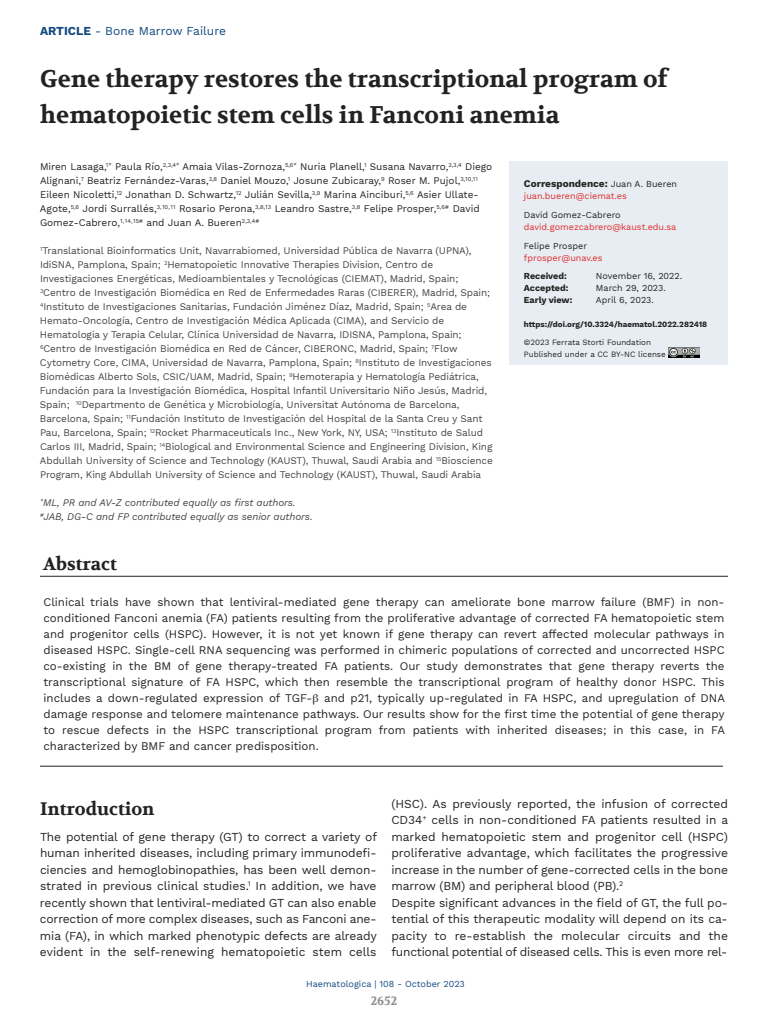
<style>
.page{position:relative;width:768px;height:1024px;background:#fff}
.page>*{position:absolute;margin:0;border:0;box-sizing:border-box;transform-origin:0 0}
.t1{font:700 24px/36px "Volkhov";color:#222221}
.t2{font:700 18px "Volkhov";color:#222221}
.t3{font:12px/16.5px "Work Sans";letter-spacing:-.01em;color:#222221;text-align:justify}
.t4{font:12px "Work Sans";color:#134a80}
.t5{font:700 12px "Volkhov";color:#919190}
.t6{font:11.5px/16px "Work Sans";color:#222221;text-align:justify}
.t7{font:10px/14px "Work Sans";letter-spacing:-.01em;color:#444}
.t8{font:10px/14px "Work Sans";color:#222221}
.t9{font:italic 10px/14px "Work Sans";letter-spacing:-.01em;color:#444}
.t10{font:700 10px "Work Sans";color:#222221}
.t11{font:9px "Work Sans";color:#222221}
.t12{font:9px "Work Sans";color:#e02b2b}
.t13{font:9px "Work Sans";color:#134a80}
.t14{font:700 9px "Work Sans";color:#222221}
.t15{font:8px/12px "Work Sans";color:#222221}
.t16{font:700 8px "Work Sans";color:#222221}
.s1{font-weight:700}
.s2{font-weight:400;font-size:9px}
</style>
<div class="page">
<hr style="left:40px;top:576px;width:688px;height:1px;background:#222221">
<hr style="left:40px;top:766px;width:683px;height:1px;background:#222221">
<div style="left:510px;top:161px;width:218px;height:204px;background:#e7edf2"></div>
<img style="left:669px;top:347px;width:31px;height:11px">
<p class="t4" style="left:40px;top:24px;width:188px"><span class="s1">ARTICLE</span> - Bone Marrow Failure</p>
<h1 class="t1" style="left:40px;top:61px;width:629px">Gene therapy restores the transcriptional program of hematopoietic stem cells in Fanconi anemia</h1>
<p class="t8" style="left:40px;top:160px;width:454px">Miren Lasaga,<sup>1*</sup> Paula Río,<sup>2,3,4*</sup> Amaia Vilas-Zornoza,<sup>5,6*</sup> Nuria Planell,<sup>1</sup> Susana Navarro,<sup>2,3,4</sup> Diego Alignani,<sup>7</sup> Beatriz Fernández-Varas,<sup>3,8</sup> Daniel Mouzo,<sup>1</sup> Josune Zubicaray,<sup>9</sup> Roser M. Pujol,<sup>3,10,11<br></sup>Eileen Nicoletti,<sup>12</sup> Jonathan D. Schwartz,<sup>12</sup> Julián Sevilla,<sup>3,9</sup> Marina Ainciburi,<sup>5,6</sup> Asier Ullate-Agote,<sup>5,6</sup> Jordi Surrallés,<sup>3,10,11</sup> Rosario Perona,<sup>3,8,13</sup> Leandro Sastre,<sup>3,8</sup> Felipe Prosper,<sup>5,6#</sup> David Gomez-Cabrero,<sup>1,14,15#</sup> and Juan A. Bueren<sup>2,3,4#</sup></p>
<p class="t7" style="left:40px;top:244px;width:454px"><sup>1</sup>Translational Bioinformatics Unit, Navarrabiomed, Universidad Pública de Navarra (UPNA), IdiSNA, Pamplona, Spain; <sup>2</sup>Hematopoietic Innovative Therapies Division, Centro de Investigaciones Energéticas, Medioambientales y Tecnológicas (CIEMAT), Madrid, Spain; <sup>3</sup>Centro de Investigación Biomédica en Red de Enfermedades Raras (CIBERER), Madrid, Spain; <sup>4</sup>Instituto de Investigaciones Sanitarias, Fundación Jiménez Díaz, Madrid, Spain; <sup>5</sup>Area de Hemato-Oncología, Centro de Investigación Médica Aplicada (CIMA), and Servicio de Hematologia y Terapia Celular, Clínica Universidad de Navarra, IDISNA, Pamplona, Spain; <sup>6</sup>Centro de Investigación Biomédica en Red de Cáncer, CIBERONC, Madrid, Spain; <sup>7</sup>Flow Cytometry Core, CIMA, Universidad de Navarra, Pamplona, Spain; <sup>8</sup>Instituto de Investigaciones Biomédicas Alberto Sols, CSIC/UAM, Madrid, Spain; <sup>9</sup>Hemoterapia y Hematología Pediátrica, Fundación para la Investigación Biomédica, Hospital Infantil Universitario Niño Jesús, Madrid, Spain; <sup>10</sup>Departmento de Genética y Microbiología, Universitat Autónoma de Barcelona, Barcelona, Spain; <sup>11</sup>Fundación Instituto de Investigación del Hospital de la Santa Creu y Sant Pau, Barcelona, Spain; <sup>12</sup>Rocket Pharmaceuticals Inc., New York, NY, USA; <sup>13</sup>Instituto de Salud Carlos III, Madrid, Spain; <sup>14</sup>Biological and Environmental Science and Engineering Division, King Abdullah University of Science and Technology (KAUST), Thuwal, Saudi Arabia and <sup>15</sup>Bioscience Program, King Abdullah University of Science and Technology (KAUST), Thuwal, Saudi Arabia</p>
<p class="t9" style="left:40px;top:496px;width:274px"><sup>*</sup>ML, PR and AV-Z contributed equally as first authors. <sup>#</sup>JAB, DG-C and FP contributed equally as senior authors.</p>
<h2 class="t2" style="left:43px;top:553px;width:75px">Abstract</h2>
<p class="t6" style="left:44px;top:594px;width:683px">Clinical trials have shown that lentiviral-mediated gene therapy can ameliorate bone marrow failure (BMF) in non&shy;conditioned Fanconi anemia (FA) patients resulting from the proliferative advantage of corrected FA hematopoietic stem and progenitor cells (HSPC). However, it is not yet known if gene therapy can revert affected molecular pathways in diseased HSPC. Single-cell RNA sequencing was performed in chimeric populations of corrected and uncorrected HSPC co-existing in the BM of gene therapy-treated FA patients. Our study demonstrates that gene therapy reverts the transcriptional signature of FA HSPC, which then resemble the transcriptional program of healthy donor HSPC. This includes a down-regulated expression of TGF- and p21, typically up-regulated in FA HSPC, and upregulation of DNA damage response and telomere maintenance pathways. Our results show for the first time the potential of gene therapy to rescue defects in the HSPC transcriptional program from patients with inherited diseases; in this case, in FA characterized by BMF and cancer predisposition.</p>
<p class="t10" style="left:524px;top:177px;width:155px">Correspondence: <span class="s2">Juan A. Bueren</span></p>
<p class="t12" style="left:524px;top:190px;width:104px">juan.bueren@ciemat.es</p>
<p class="t11" style="left:524px;top:209px;width:98px">David Gomez-Cabrero</p>
<p class="t12" style="left:524px;top:221px;width:154px">david.gomezcabrero@kaust.edu.sa</p>
<p class="t11" style="left:524px;top:240px;width:65px">Felipe Prosper</p>
<p class="t12" style="left:524px;top:252px;width:80px">fprosper@unav.es</p>
<p class="t14" style="left:524px;top:270px;width:44px">Received:</p>
<p class="t11" style="left:596px;top:270px;width:88px">November 16, 2022.</p>
<p class="t14" style="left:524px;top:282px;width:46px">Accepted:</p>
<p class="t11" style="left:596px;top:282px;width:71px">March 29, 2023.</p>
<p class="t14" style="left:524px;top:294px;width:50px">Early view:</p>
<p class="t11" style="left:596px;top:294px;width:59px">April 6, 2023.</p>
<p class="t16" style="left:524px;top:319px;width:185px">https://doi.org/10.3324/haematol.2022.282418</p>
<p class="t15" style="left:524px;top:336px;width:143px">©2023 Ferrata Storti Foundation<br>Published under a CC BY-NC license</p>
<p class="t3" style="left:391px;top:795px;width:338px;text-align:left">(HSC). As previously reported, the infusion of corrected CD34<sup>+</sup> cells in non-conditioned FA patients resulted in a marked hematopoietic stem and progenitor cell (HSPC) proliferative advantage, which facilitates the progressive increase in the number of gene-corrected cells in the bone marrow (BM) and peripheral blood (PB).<sup>2<br></sup>Despite significant advances in the field of GT, the full po&shy;tential of this therapeutic modality will depend on its ca&shy;pacity to re-establish the molecular circuits and the functional potential of diseased cells. This is even more rel-</p>
<p class="t13" style="left:306px;top:979px;width:160px">Haematologica | 108 - October 2023</p>
<p class="t5" style="left:371px;top:993px;width:28px">2652</p>
<h2 class="t2" style="left:40px;top:798px;width:116px">Introduction</h2>
<p class="t3" style="left:40px;top:828px;width:339px">The potential of gene therapy (GT) to correct a variety of human inherited diseases, including primary immunodefi&shy;ciencies and hemoglobinopathies, has been well demon&shy;strated in previous clinical studies.<sup>1</sup> In addition, we have recently shown that lentiviral-mediated GT can also enable correction of more complex diseases, such as Fanconi ane&shy;mia (FA), in which marked phenotypic defects are already evident in the self-renewing hematopoietic stem cells</p>
</div>
